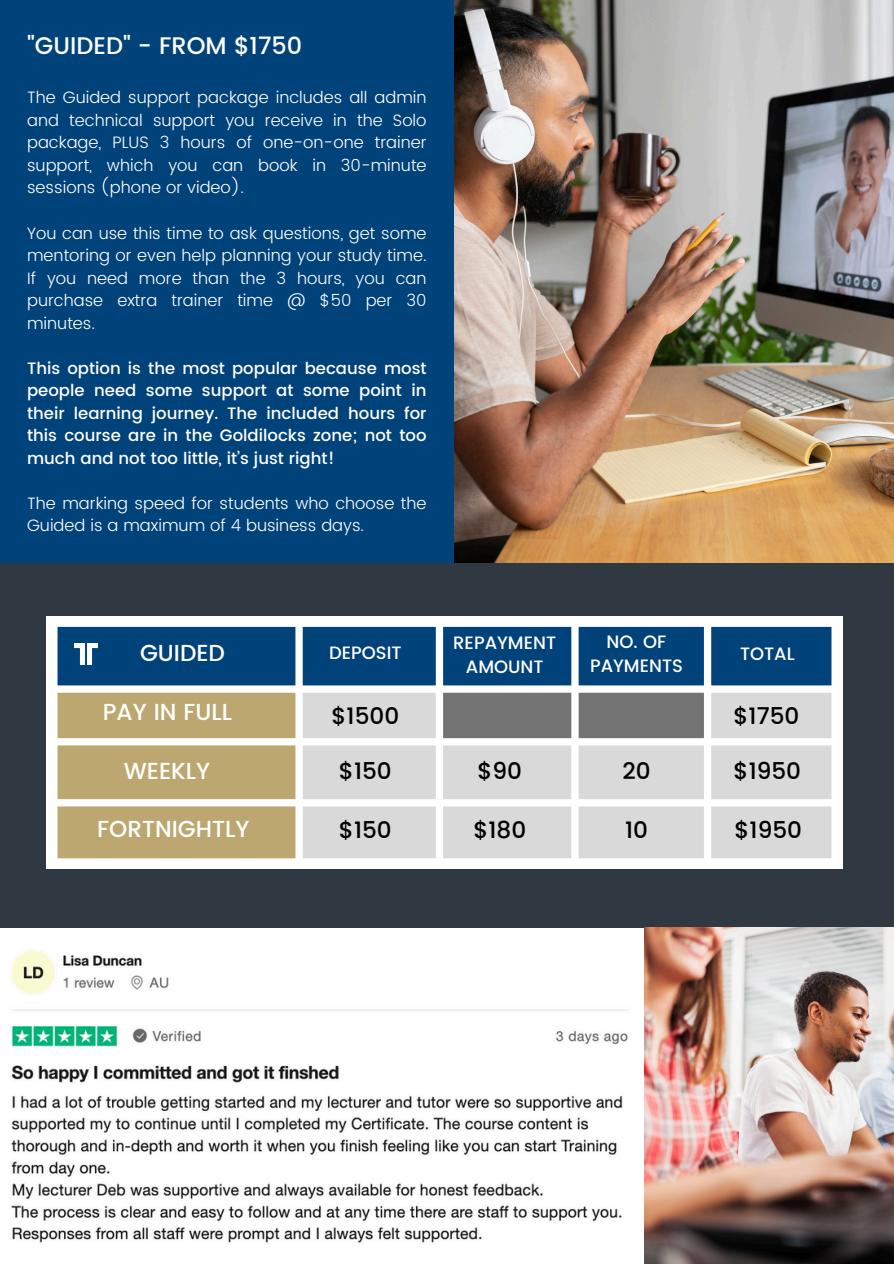
<style>
.page{position:relative;width:894px;height:1264px;background:#fff}
.page>*{position:absolute;margin:0;border:0;box-sizing:border-box;transform-origin:0 0}
.t1{font:500 24px "Poppins";color:#fff}
.t2{font:500 23.1px "Poppins";color:#000}
.t3{font:500 23.1px "Poppins";color:#fff}
.t4{font:500 17.85px/24.5px "Poppins";color:#fff;text-align:center}
.t5{font:300 16.5px/22.5px "Poppins";color:#fff;text-align:justify}
.t6{font:500 16.5px/22.5px "Poppins";color:#fff;text-align:justify}
</style>
<div class="page">
<div style="left:0;top:0;width:893px;height:1263px;background:#00427a"></div>
<img style="left:454px;top:0;width:439px;height:563px">
<div style="left:0;top:563px;width:893px;height:430px;background:#303841"></div>
<div style="left:0;top:927px;width:702px;height:336px;background:#fff"></div>
<img style="left:11px;top:951px;width:618px;height:292px">
<img style="left:644px;top:927px;width:249px;height:336px">
<div style="left:46px;top:616px;width:796px;height:252px;background:#fff"></div>
<div style="left:57px;top:627px;width:774px;height:58px;background:#00427a"></div>
<svg style="left:57px;top:692px;width:238px;height:166px"></svg>
<svg style="left:302px;top:692px;width:529px;height:166px;fill:#d9d9d9"></svg>
<div style="left:443px;top:692px;width:260px;height:46px;background:#737373"></div>
<img style="left:74px;top:643px;width:24px;height:21px">
<p class="t1" style="left:27px;top:31px;width:276px">"GUIDED" - FROM $1750</p>
<h1 class="t5" style="left:27px;top:86px;width:401px">The Guided support package includes all admin and technical support you receive in the Solo package, PLUS 3 hours of one-on-one trainer support, which you can book in 30-minute sessions (phone or video).</h1>
<p class="t5" style="left:27px;top:221px;width:401px">You can use this time to ask questions, get some mentoring or even help planning your study time.<br>If you need more than the 3 hours, you can purchase extra trainer time @ $50 per 30 minutes.</p>
<h3 class="t6" style="left:27px;top:356px;width:401px">This option is the most popular because most people need some support at some point in their learning journey. The included hours for this course are in the Goldilocks zone; not too much and not too little, it’s just right!</h3>
<h3 class="t5" style="left:27px;top:491px;width:401px">The marking speed for students who choose the<br>Guided is a maximum of 4 business days.</h3>
<p class="t3" style="left:140px;top:639px;width:86px">GUIDED</p>
<h3 class="t3" style="left:103px;top:698px;width:131px">PAY IN FULL</h3>
<h1 class="t3" style="left:124px;top:757px;width:88px">WEEKLY</h1>
<h2 class="t3" style="left:97px;top:815px;width:154px">FORTNIGHTLY</h2>
<h2 class="t4" style="left:329px;top:640px;width:74px">DEPOSIT</h2>
<h1 class="t4" style="left:453px;top:630px;width:104px">REPAYMENT<br>AMOUNT</h1>
<h2 class="t4" style="left:590px;top:629px;width:94px">NO. OF<br>PAYMENTS</h2>
<h2 class="t2" style="left:331px;top:703px;width:69px">$1500</h2>
<h2 class="t2" style="left:339px;top:757px;width:54px">$150</h2>
<p class="t2" style="left:339px;top:816px;width:54px">$150</p>
<h2 class="t2" style="left:477px;top:757px;width:46px">$90</h2>
<h3 class="t2" style="left:622px;top:757px;width:30px">20</h3>
<p class="t2" style="left:473px;top:816px;width:54px">$180</p>
<p class="t2" style="left:624px;top:816px;width:24px">10</p>
<p class="t4" style="left:739px;top:641px;width:56px">TOTAL</p>
<h2 class="t2" style="left:733px;top:703px;width:67px">$1750</h2>
<h1 class="t2" style="left:733px;top:757px;width:69px">$1950</h1>
<h2 class="t2" style="left:734px;top:816px;width:69px">$1950</h2>
</div>
